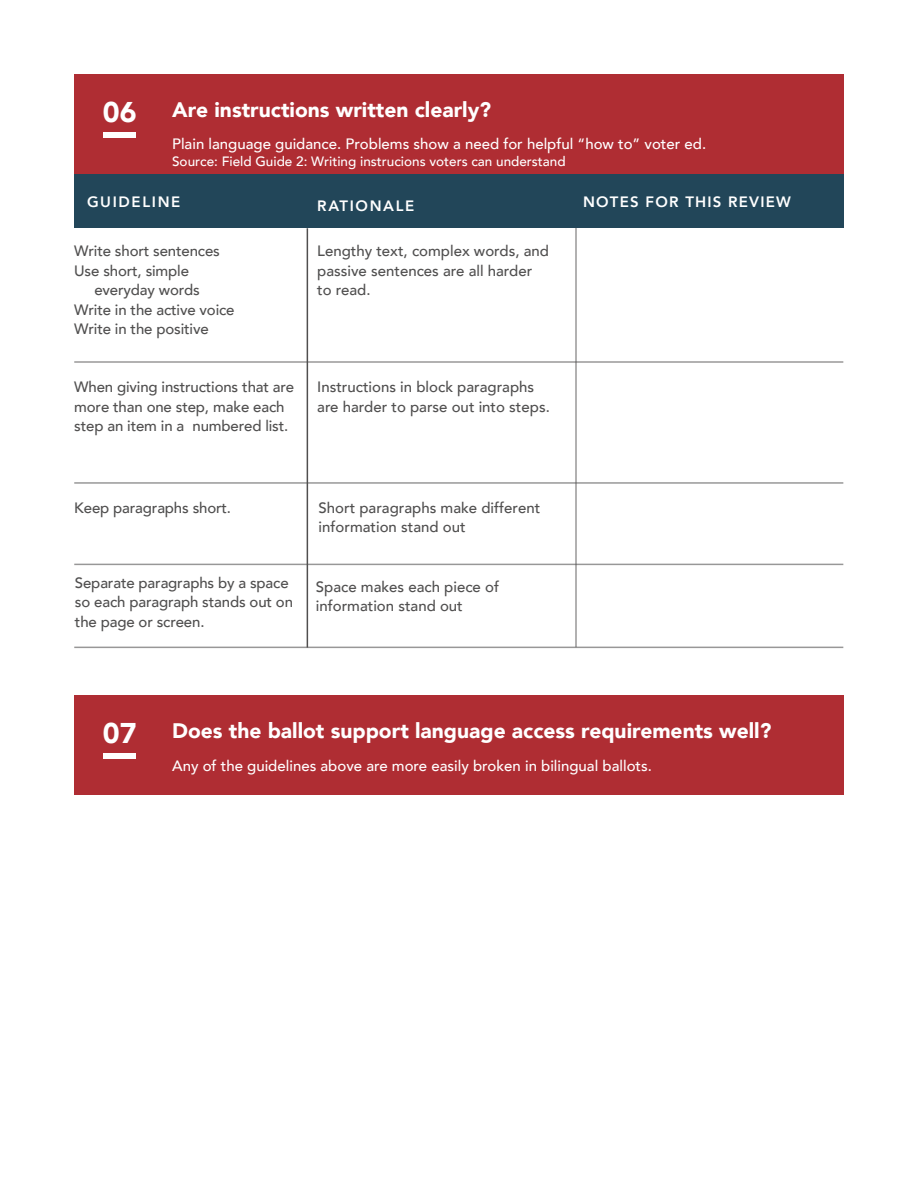
<style>
.page{position:relative;width:918px;height:1188px;background:#fff}
.page>*{position:absolute;margin:0;border:0;box-sizing:border-box;transform-origin:0 0}
.t1{font:900 28.5px "Avenir";color:#fff}
.t2{font:900 21px "Avenir";color:#fff}
.t3{font:500 15px/19.5px "Avenir";letter-spacing:-.01em;color:#504f4f}
.t4{font:500 15px "Avenir";color:#fff}
.t5{font:800 15px "Avenir";letter-spacing:.095em;color:#fff}
.t6{font:500 13.5px "Avenir";color:#fff}
</style>
<div class="page">
<div style="left:75px;top:174px;width:769px;height:54px;background:#224659"></div>
<div style="left:75px;top:74px;width:769px;height:100px;background:#af2d33"></div>
<div style="left:75px;top:695px;width:769px;height:100px;background:#af2d33"></div>
<div style="left:103px;top:132px;width:32px;height:5px;background:#fff"></div>
<div style="left:103px;top:753px;width:32px;height:5px;background:#fff"></div>
<hr style="left:74px;top:361px;width:769px;height:2px;background:#504f4f">
<hr style="left:74px;top:482px;width:769px;height:2px;background:#504f4f">
<hr style="left:74px;top:564px;width:769px;height:1px;background:#504f4f">
<hr style="left:74px;top:647px;width:769px;height:1px;background:#504f4f">
<hr style="left:575px;top:228px;width:2px;height:419px;background:#504f4f">
<hr style="left:307px;top:228px;width:1px;height:420px;background:#504f4f">
<h1 class="t1" style="left:103px;top:87px;width:35px">06</h1>
<h2 class="t2" style="left:172px;top:92px;width:320px">Are instructions written clearly?</h2>
<p class="t4" style="left:172px;top:131px;width:536px">Plain language guidance. Problems show a need for helpful “how to” voter ed.</p>
<p class="t6" style="left:172px;top:149px;width:395px">Source: Field Guide 2: Writing instrucions voters can understand</p>
<p class="t5" style="left:87px;top:190px;width:95px">GUIDELINE</p>
<p class="t3" style="left:74px;top:240px;width:147px">Write short sentences<br>Use short, simple</p>
<p class="t3" style="left:74px;top:279px;width:162px;text-indent:20px">everyday words<br>Write in the active voice<br>Write in the positive</p>
<p class="t3" style="left:74px;top:376px;width:222px">When giving instructions that are more than one step, make each step an item in a numbered list.</p>
<p class="t5" style="left:317px;top:194px;width:99px">RATIONALE</p>
<p class="t5" style="left:583px;top:190px;width:209px">NOTES FOR THIS REVIEW</p>
<p class="t3" style="left:317px;top:240px;width:233px">Lengthy text, complex words, and passive sentences are all harder to read.</p>
<p class="t3" style="left:317px;top:376px;width:234px">Instructions in block paragraphs are harder to parse out into steps.</p>
<p class="t3" style="left:74px;top:497px;width:158px">Keep paragraphs short.</p>
<p class="t3" style="left:75px;top:572px;width:220px">Separate paragraphs by a space so each paragraph stands out on the page or screen.</p>
<p class="t3" style="left:319px;top:497px;width:223px">Short paragraphs make different information stand out</p>
<p class="t3" style="left:316px;top:576px;width:185px">Space makes each piece of information stand out</p>
<h1 class="t1" style="left:103px;top:709px;width:35px">07</h1>
<h2 class="t2" style="left:172px;top:713px;width:601px">Does the ballot support language access requirements well?</h2>
<p class="t4" style="left:172px;top:752px;width:481px">Any of the guidelines above are more easily broken in bilingual ballots.</p>
</div>
